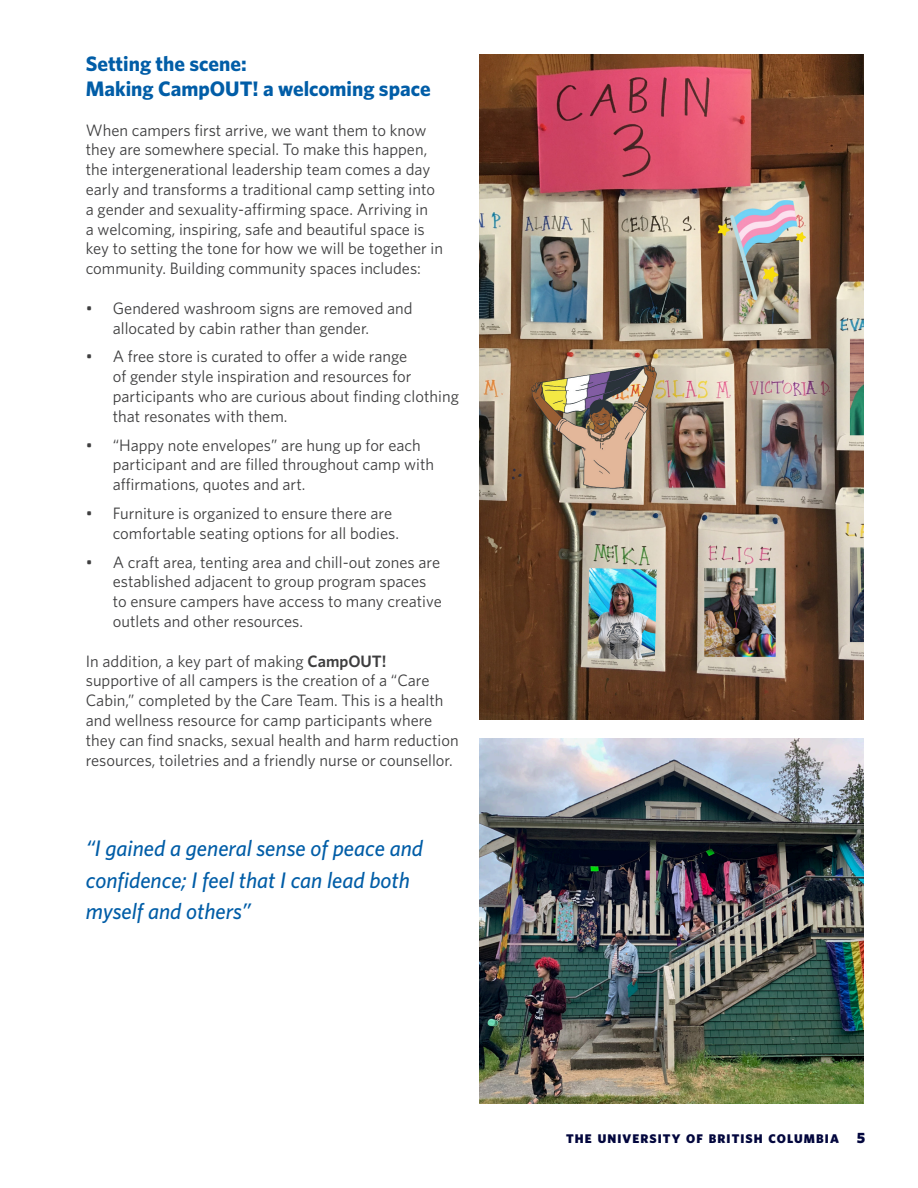
<style>
.page{position:relative;width:918px;height:1188px;background:#fff}
.page>*{position:absolute;margin:0;border:0;box-sizing:border-box;transform-origin:0 0}
.Pull_Quote{font:italic 500 22.5px/31.5px "Whitney";color:#015da7}
.Body_Text{font:700 21px "Whitney";color:#015da7}
.Body_Text-2{font:16.5px/19.8px "Whitney";color:#3e3e3f}
.t1{font:900 12.6px "Whitney";letter-spacing:.085em;color:#02063d}
.s1{font-weight:600}
.s2{font-size:15px}
</style>
<div class="page">
<img style="left:480px;top:54px;width:384px;height:665px">
<img style="left:480px;top:739px;width:384px;height:365px">
<p class="Body_Text" style="left:86px;top:49px;width:162px">Setting the scene:</p>
<p class="Body_Text" style="left:86px;top:75px;width:346px">Making CampOUT! a welcoming space</p>
<p class="Body_Text-2" style="left:86px;top:120px;width:359px">When campers first arrive, we want them to know they are somewhere special. To make this happen, the intergenerational leadership team comes a day early and transforms a traditional camp setting into a gender and sexuality-affirming space. Arriving in<br>a welcoming, inspiring, safe and beautiful space is key to setting the tone for how we will be together in community. Building community spaces includes:</p>
<p class="Body_Text-2" style="left:113px;top:298px;width:301px;text-indent:-27px">• Gendered washroom signs are removed and allocated by cabin rather than gender.</p>
<p class="Body_Text-2" style="left:113px;top:346px;width:348px;text-indent:-27px">• A free store is curated to offer a wide range<br>of gender style inspiration and resources for participants who are curious about finding clothing that resonates with them.</p>
<p class="Body_Text-2" style="left:113px;top:435px;width:323px;text-indent:-27px">• “Happy note envelopes” are hung up for each participant and are filled throughout camp with affirmations, quotes and art.</p>
<p class="Body_Text-2" style="left:113px;top:503px;width:288px;text-indent:-27px">• Furniture is organized to ensure there are comfortable seating options for all bodies.</p>
<p class="Body_Text-2" style="left:113px;top:552px;width:331px;text-indent:-27px">• A craft area, tenting area and chill-out zones are established adjacent to group program spaces to ensure campers have access to many creative outlets and other resources.</p>
<p class="Body_Text-2" style="left:86px;top:651px;width:374px">In addition, a key part of making <span class="s1">CampOUT! </span>supportive of all campers is the creation of a “Care Cabin,” completed by the Care Team. This is a health and wellness resource for camp participants where they can find snacks, sexual health and harm reduction resources, toiletries and a friendly nurse or counsellor.</p>
<p class="Pull_Quote" style="left:86px;top:833px;width:339px">“I gained a general sense of peace and confidence; I feel that I can lead both myself and others”</p>
<p class="t1" style="left:566px;top:1130px;width:301px">THE UNIVERSITY OF BRITISH COLUMBIA <span class="s2">5</span></p>
</div>
